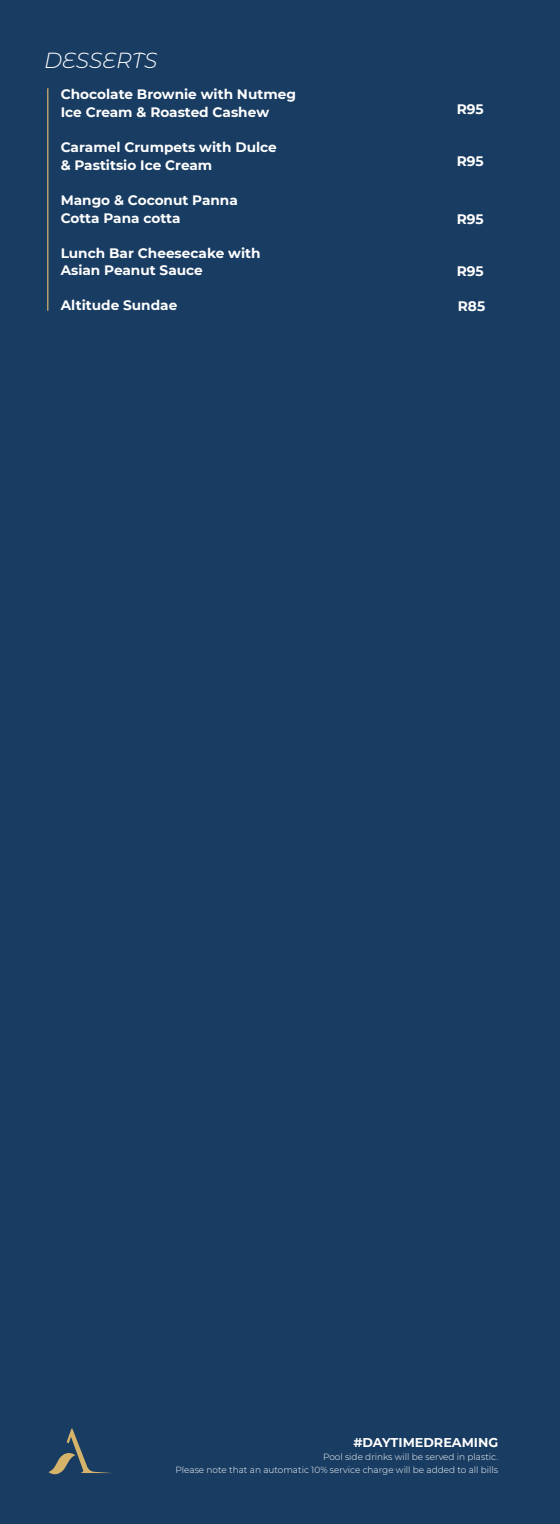
<style>
.page{position:relative;width:560px;height:1524px;background:#193c62}
.page>*{position:absolute;margin:0;border:0;box-sizing:border-box;transform-origin:0 0}
.t1{font:italic 300 21.88px "Montserrat Alternates";color:#fff}
.t2{font:700 13.75px "Montserrat";color:#fff}
.t3{font:700 13.62px/17.6px "Montserrat";color:#fff}
.t4{font:700 12.75px "Montserrat";color:#fff}
.t5{font:300 8.88px/12.8px "Montserrat";color:#fff;text-align:right}
</style>
<div class="page">
<hr style="left:47px;top:88px;width:1px;height:223px;background:#d6b36a">
<svg style="left:48px;top:1428px;width:64px;height:46px"></svg>
<h1 class="t1" style="left:44px;top:45px;width:115px">DESSERTS</h1>
<p class="t3" style="left:61px;top:85px;width:237px">Chocolate Brownie with Nutmeg<br>Ice Cream &amp; Roasted Cashew</p>
<p class="t3" style="left:61px;top:138px;width:218px">Caramel Crumpets with Dulce &amp; Pastitsio Ice Cream</p>
<p class="t3" style="left:61px;top:191px;width:179px">Mango &amp; Coconut Panna<br>Cotta Pana cotta</p>
<p class="t3" style="left:61px;top:243px;width:201px">Lunch Bar Cheesecake with<br>Asian Peanut Sauce</p>
<p class="t3" style="left:61px;top:296px;width:118px">Altitude Sundae</p>
<p class="t2" style="left:457px;top:100px;width:29px">R95</p>
<p class="t2" style="left:457px;top:151px;width:29px">R95</p>
<p class="t2" style="left:457px;top:210px;width:29px">R95</p>
<p class="t2" style="left:457px;top:261px;width:29px">R95</p>
<p class="t2" style="left:458px;top:296px;width:29px">R85</p>
<p class="t4" style="left:353px;top:1433px;width:146px">#DAYTIMEDREAMING</p>
<p class="t5" style="left:176px;top:1450px;width:324px">Pool side drinks will be served in plastic.<br>Please note that an automatic 10% service charge will be added to all bills</p>
</div>
